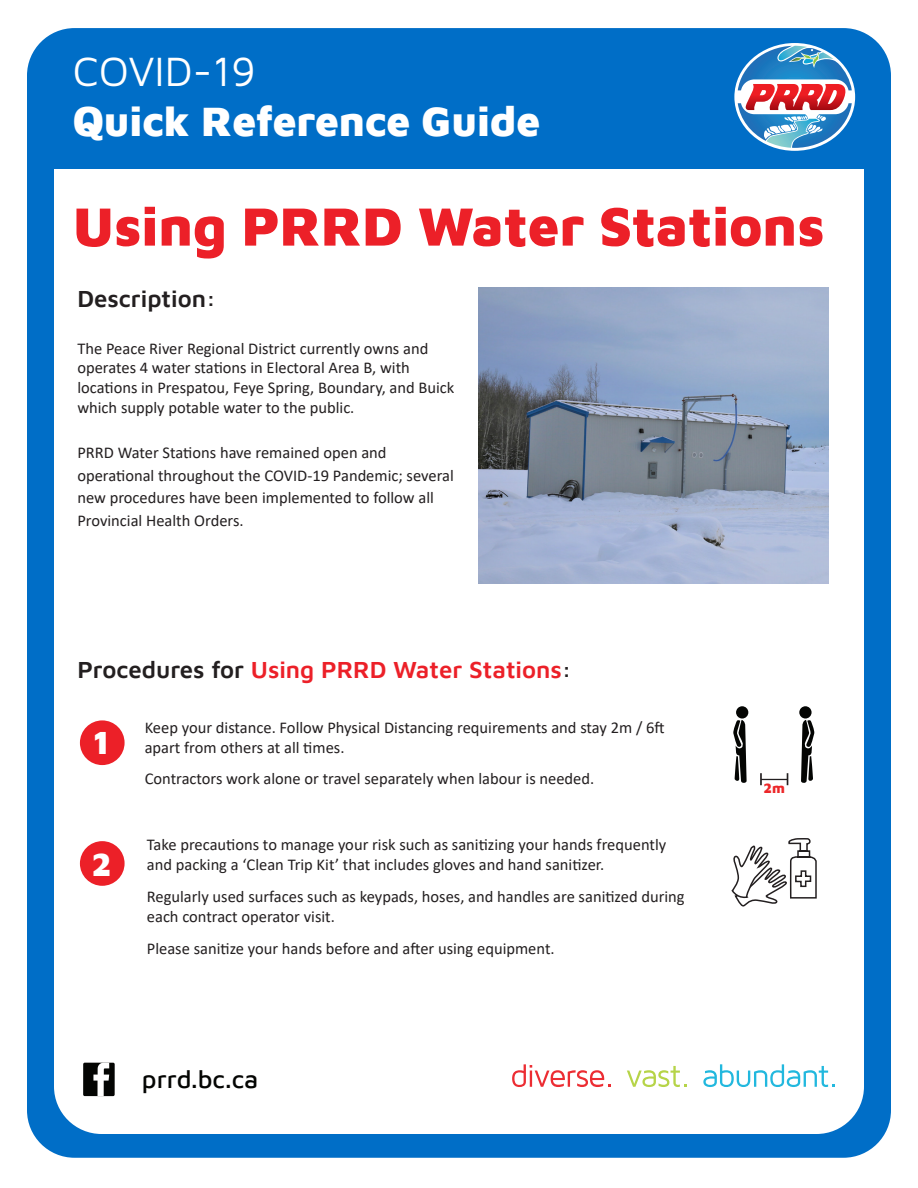
<style>
.page{position:relative;width:918px;height:1188px;background:#fff}
.page>*{position:absolute;margin:0;border:0;box-sizing:border-box;transform-origin:0 0}
.t1{font:900 55.5px "Maven Pro";color:#ec2028}
.t2{font:900 42px "Maven Pro";color:#fff}
.t3{font:42px "Maven Pro";color:#fff}
.t4{font:900 32.85px "Maven Pro";color:#fff}
.t5{font:500 25.35px "Maven Pro";color:#040503}
.t6{font:600 24px "Maven Pro";color:#ec2028}
.t7{font:600 24px "Maven Pro";color:#231f20}
.t8{font:16.5px/19.8px "Calibri";color:#231f20}
.t9{font:900 13.8px "Maven Pro";color:#ec2729}
.s1{color:#231f20}
</style>
<div class="page">
<div style="left:27px;top:28px;width:864px;height:1130px;background:#006ec7;border-radius:48px"></div>
<div style="left:54px;top:75px;width:810px;height:1059px;background:#fff;border-radius:48px"></div>
<div style="left:43px;top:65px;width:835px;height:104px;background:#006ec7"></div>
<svg style="left:734px;top:43px;width:121px;height:108px"></svg>
<svg style="left:738px;top:46px;width:114px;height:102px;background:#7890b7"></svg>
<img style="left:479px;top:288px;width:350px;height:296px">
<div style="left:80px;top:720px;width:45px;height:45px;background:#ec2028;border-radius:50%"></div>
<div style="left:80px;top:841px;width:45px;height:45px;background:#ec2028;border-radius:50%"></div>
<svg style="left:760px;top:773px;width:28px;height:12px"></svg>
<svg style="left:799px;top:706px;width:13px;height:13px"></svg>
<svg style="left:801px;top:720px;width:14px;height:63px"></svg>
<div style="left:736px;top:706px;width:12px;height:13px;background:#040503;border-radius:50%"></div>
<svg style="left:733px;top:720px;width:14px;height:63px"></svg>
<svg style="left:731px;top:838px;width:86px;height:69px"></svg>
<svg style="left:83px;top:1063px;width:32px;height:33px"></svg>
<svg style="left:512px;top:1064px;width:99px;height:23px"></svg>
<svg style="left:627px;top:1066px;width:60px;height:21px"></svg>
<svg style="left:703px;top:1064px;width:132px;height:23px"></svg>
<p class="t3" style="left:73px;top:43px;width:185px">COVID-19</p>
<p class="t2" style="left:73px;top:91px;width:469px">Quick Reference Guide</p>
<p class="t1" style="left:73px;top:187px;width:753px">Using PRRD Water Stations</p>
<p class="t7" style="left:77px;top:282px;width:140px">Description:</p>
<p class="t8" style="left:77px;top:338px;width:379px">The Peace River Regional District currently owns and operates 4 water stations in Electoral Area B, with locations in Prespatou, Feye Spring, Boundary, and Buick which supply potable water to the public.</p>
<p class="t8" style="left:77px;top:441px;width:378px;line-height:22.5px">PRRD Water Stations have remained open and operational throughout the COVID-19 Pandemic; several new procedures have been implemented to follow all Provincial Health Orders.</p>
<p class="t6" style="left:77px;top:654px;width:496px"><span class="s1">Procedures for</span> Using PRRD Water Stations<span class="s1">:</span></p>
<p class="t4" style="left:94px;top:719px;width:17px">1</p>
<p class="t8" style="left:145px;top:717px;width:521px">Keep your distance. Follow Physical Distancing requirements and stay 2m / 6ft apart from others at all times.</p>
<p class="t8" style="left:145px;top:769px;width:451px">Contractors work alone or travel separately when labour is needed.</p>
<p class="t4" style="left:92px;top:841px;width:22px">2</p>
<p class="t8" style="left:147px;top:835px;width:521px">Take precautions to manage your risk such as sanitizing your hands frequently and packing a ‘Clean Trip Kit’ that includes gloves and hand sanitizer.</p>
<p class="t8" style="left:147px;top:886px;width:539px">Regularly used surfaces such as keypads, hoses, and handles are sanitized during each contract operator visit.</p>
<p class="t8" style="left:147px;top:938px;width:409px">Please sanitize your hands before and after using equipment.</p>
<h3 class="t5" style="left:142px;top:1061px;width:118px">prrd.bc.ca</h3>
<p class="t9" style="left:764px;top:778px;width:23px">2m</p>
</div>
